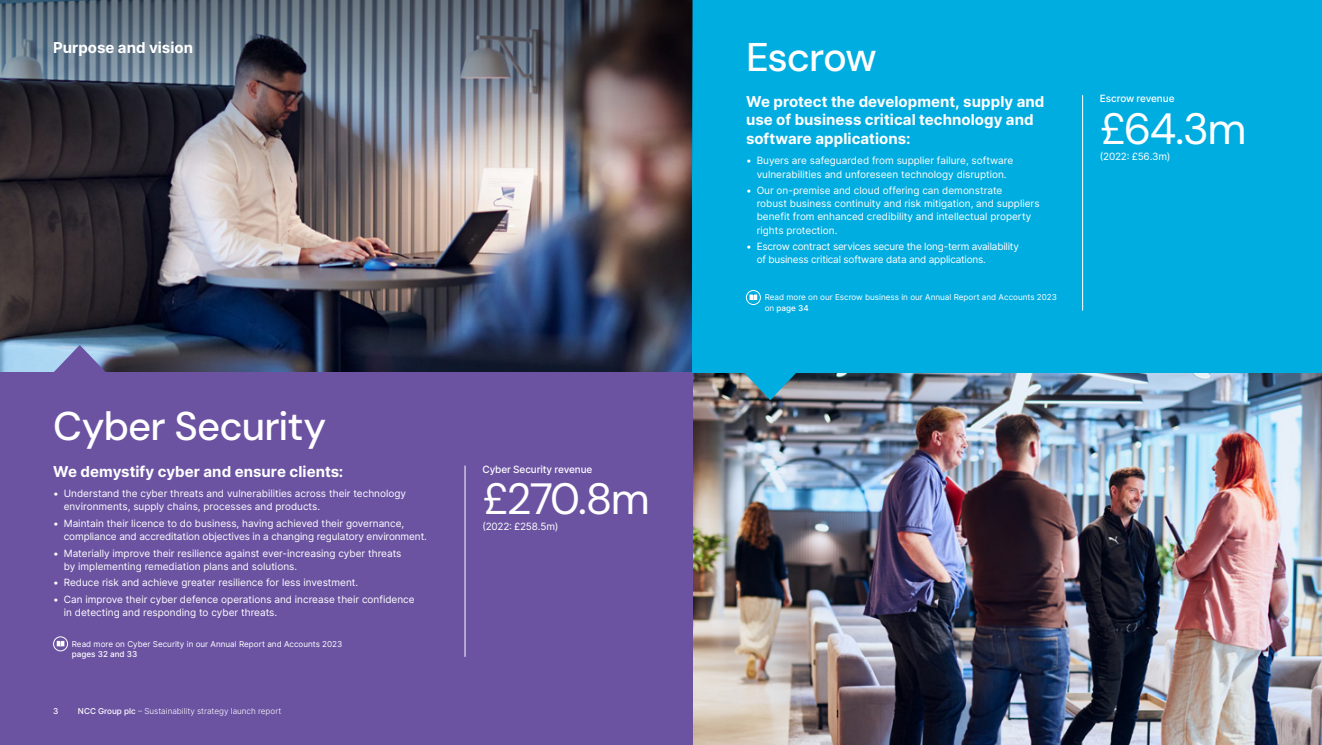
<style>
.page{position:relative;width:1322px;height:745px;background:#fff}
.page>*{position:absolute;margin:0;border:0;box-sizing:border-box;transform-origin:0 0}
.Factoid_Medium_Fig{font:43.75px "DM Sans";letter-spacing:-.035em;color:#fff}
.Main_Heading{font:500 40px "DM Sans";letter-spacing:-.025em;color:#fff}
.Subhead_0{font:700 15px/18.8px "Inter";color:#fff}
.Page_Title{font:700 15px "Inter";color:#fff}
.Factoid_underhead{font:10px/13.1px "Inter";color:#fff}
.Factoid_underhead-2{font:10px/13.1px "Inter";letter-spacing:-.02em;color:#fff}
.Factoid_Title{font:500 10px "Inter";letter-spacing:-.01em;color:#fff}
.Page_Driver{font:8.12px/10px "Inter";color:#fff}
.t1{font:300 8.12px "Inter";color:#fff}
.t2{font:500 8.12px "Inter";color:#fff}
.s1{font-weight:500}
</style>
<div class="page">
<img style="left:0;top:181px;width:693px;height:191px">
<img style="left:693px;top:372px;width:629px;height:372px">
<div style="left:0;top:372px;width:693px;height:372px;background:#6b53a2"></div>
<div style="left:693px;top:0;width:629px;height:372px;background:#00ade1"></div>
<svg style="left:53px;top:345px;width:53px;height:27px"></svg>
<svg style="left:744px;top:372px;width:52px;height:28px"></svg>
<hr style="left:465px;top:465px;width:1px;height:191px;background:#fff">
<hr style="left:1082px;top:95px;width:1px;height:215px;background:#fff">
<img style="left:0;top:0;width:693px;height:181px">
<div style="left:53px;top:636px;width:15px;height:14px;border:1px solid #fff;border-radius:50%"></div>
<svg style="left:57px;top:640px;width:7px;height:6px"></svg>
<div style="left:746px;top:290px;width:15px;height:15px;border:1px solid #fff;border-radius:50%"></div>
<svg style="left:749px;top:294px;width:8px;height:6px"></svg>
<p class="Page_Title" style="left:53px;top:37px;width:141px">Purpose and vision</p>
<p class="Main_Heading" style="left:53px;top:400px;width:275px">Cyber Security</p>
<p class="Subhead_0" style="left:53px;top:461px;width:292px">We demystify cyber and ensure clients:</p>
<p class="Factoid_underhead" style="left:64px;top:486px;width:344px;text-indent:-11px">• Understand the cyber threats and vulnerabilities across their technology environments, supply chains, processes and products.</p>
<p class="Factoid_underhead" style="left:64px;top:516px;width:365px;text-indent:-11px">• Maintain their licence to do business, having achieved their governance, compliance and accreditation objectives in a changing regulatory environment.</p>
<p class="Factoid_underhead" style="left:64px;top:545px;width:339px;text-indent:-11px">• Materially improve their resilience against ever-increasing cyber threats by implementing remediation plans and solutions.</p>
<p class="Factoid_underhead" style="left:53px;top:575px;width:307px">• Reduce risk and achieve greater resilience for less investment.</p>
<p class="Factoid_underhead" style="left:64px;top:592px;width:352px;text-indent:-11px">• Can improve their cyber defence operations and increase their confidence in detecting and responding to cyber threats.</p>
<p class="Page_Driver" style="left:72px;top:638px;width:272px">Read more on Cyber Security in our Annual Report and Accounts 2023 <span class="s1">pages 32 and 33</span></p>
<p class="t2" style="left:53px;top:704px;width:7px">3</p>
<p class="t1" style="left:78px;top:704px;width:205px"><span class="s1">NCC Group plc</span> – Sustainability strategy launch report</p>
<p class="Factoid_Title" style="left:482px;top:461px;width:112px">Cyber Security revenue</p>
<p class="Factoid_Medium_Fig" style="left:482px;top:471px;width:169px">£270.8m</p>
<p class="Factoid_underhead-2" style="left:482px;top:519px;width:78px">(2022: £258.5m)</p>
<p class="Main_Heading" style="left:746px;top:32px;width:132px">Escrow</p>
<p class="Subhead_0" style="left:746px;top:91px;width:300px">We protect the development, supply and use of business critical technology and software applications:</p>
<p class="Factoid_underhead" style="left:746px;top:154px;width:269px;text-align:center">• Buyers are safeguarded from supplier failure, software vulnerabilities and unforeseen technology disruption.</p>
<p class="Factoid_underhead" style="left:756px;top:184px;width:284px;text-indent:-11px">• Our on-premise and cloud offering can demonstrate<br>robust business continuity and risk mitigation, and suppliers benefit from enhanced credibility and intellectual property rights protection.</p>
<p class="Factoid_underhead-2" style="left:756px;top:239px;width:264px;text-indent:-11px">• Escrow contract services secure the long-term availability of business critical software data and applications.</p>
<p class="Page_Driver" style="left:764px;top:292px;width:294px">Read more on our Escrow business in our Annual Report and Accounts 2023 on <span class="s1">page 34</span></p>
<p class="Factoid_Title" style="left:1100px;top:91px;width:76px">Escrow revenue</p>
<p class="Factoid_Medium_Fig" style="left:1100px;top:101px;width:148px">£64.3m</p>
<p class="Factoid_underhead" style="left:1100px;top:149px;width:72px">(2022: £56.3m)</p>
</div>
